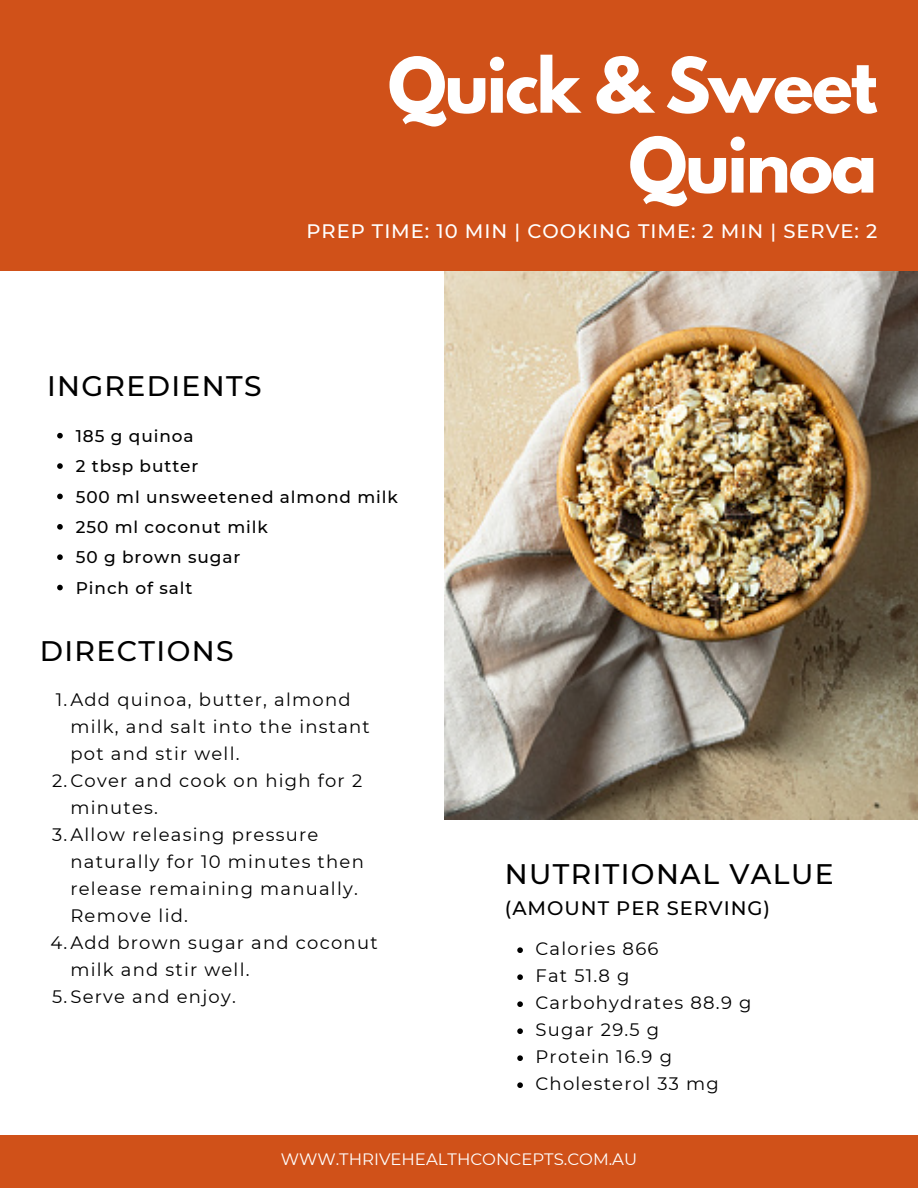
<style>
.page{position:relative;width:918px;height:1188px;background:#fff}
.page>*{position:absolute;margin:0;border:0;box-sizing:border-box;transform-origin:0 0}
.t1{font:700 67.5px/79.8px "League Spartan";letter-spacing:-.03em;color:#fff;text-align:right}
.t2{font:500 28.2px "Montserrat";letter-spacing:.05em;color:#000}
.t3{font:500 19.5px "Montserrat";letter-spacing:.05em;color:#fff}
.t4{font:500 19.5px "Montserrat";letter-spacing:.05em;color:#000}
.t5{font:18px/27px "Montserrat";letter-spacing:.07em;color:#000}
.t6{font:500 16.95px "Montserrat";letter-spacing:.055em;color:#000}
.t7{font:16.5px "Montserrat";color:#fff}
</style>
<div class="page">
<img style="left:445px;top:271px;width:473px;height:548px">
<div style="left:0;top:0;width:918px;height:271px;background:#d05119"></div>
<div style="left:0;top:1135px;width:918px;height:53px;background:#d05119"></div>
<svg style="left:57px;top:433px;width:6px;height:6px"></svg>
<svg style="left:57px;top:463px;width:6px;height:6px"></svg>
<svg style="left:57px;top:494px;width:6px;height:5px"></svg>
<svg style="left:57px;top:524px;width:6px;height:6px"></svg>
<svg style="left:57px;top:554px;width:6px;height:6px"></svg>
<svg style="left:57px;top:585px;width:6px;height:5px"></svg>
<svg style="left:517px;top:947px;width:6px;height:6px"></svg>
<svg style="left:517px;top:974px;width:6px;height:6px"></svg>
<svg style="left:517px;top:1001px;width:6px;height:6px"></svg>
<svg style="left:517px;top:1028px;width:6px;height:6px"></svg>
<svg style="left:517px;top:1055px;width:6px;height:6px"></svg>
<svg style="left:517px;top:1082px;width:6px;height:6px"></svg>
<p class="t1" style="left:388px;top:54px;width:491px">Quick &amp; Sweet<br>Quinoa</p>
<h2 class="t3" style="left:307px;top:219px;width:572px">PREP TIME: 10 MIN | COOKING TIME: 2 MIN | SERVE: 2</h2>
<h2 class="t2" style="left:47px;top:368px;width:216px">INGREDIENTS</h2>
<p class="t6" style="left:76px;top:425px;width:119px">185 g quinoa</p>
<p class="t6" style="left:76px;top:456px;width:124px">2 tbsp butter</p>
<p class="t6" style="left:76px;top:486px;width:324px">500 ml unsweetened almond milk</p>
<p class="t6" style="left:76px;top:517px;width:194px">250 ml coconut milk</p>
<p class="t6" style="left:76px;top:547px;width:166px">50 g brown sugar</p>
<p class="t6" style="left:76px;top:577px;width:118px">Pinch of salt</p>
<h3 class="t2" style="left:40px;top:634px;width:195px">DIRECTIONS</h3>
<p class="t5" style="left:70px;top:686px;width:301px;text-indent:-15px">1.Add quinoa, butter, almond milk, and salt into the instant pot and stir well.</p>
<p class="t5" style="left:70px;top:767px;width:293px;text-indent:-18px">2.Cover and cook on high for 2 minutes.</p>
<p class="t5" style="left:70px;top:821px;width:295px;text-indent:-18px">3.Allow releasing pressure naturally for 10 minutes then release remaining manually.<br>Remove lid.</p>
<p class="t5" style="left:70px;top:929px;width:309px;text-indent:-20px">4.Add brown sugar and coconut milk and stir well.</p>
<p class="t5" style="left:52px;top:983px;width:185px">5.Serve and enjoy.</p>
<p class="t2" style="left:505px;top:857px;width:330px">NUTRITIONAL VALUE</p>
<p class="t4" style="left:505px;top:896px;width:267px">(AMOUNT PER SERVING)</p>
<p class="t5" style="left:535px;top:935px;width:125px">Calories 866</p>
<p class="t5" style="left:535px;top:962px;width:96px">Fat 51.8 g</p>
<p class="t5" style="left:535px;top:989px;width:218px">Carbohydrates 88.9 g</p>
<p class="t5" style="left:535px;top:1016px;width:125px">Sugar 29.5 g</p>
<p class="t5" style="left:535px;top:1043px;width:138px">Protein 16.9 g</p>
<h5 class="t5" style="left:535px;top:1070px;width:185px">Cholesterol 33 mg</h5>
<h3 class="t7" style="left:281px;top:1149px;width:358px">WWW.THRIVEHEALTHCONCEPTS.COM.AU</h3>
</div>
